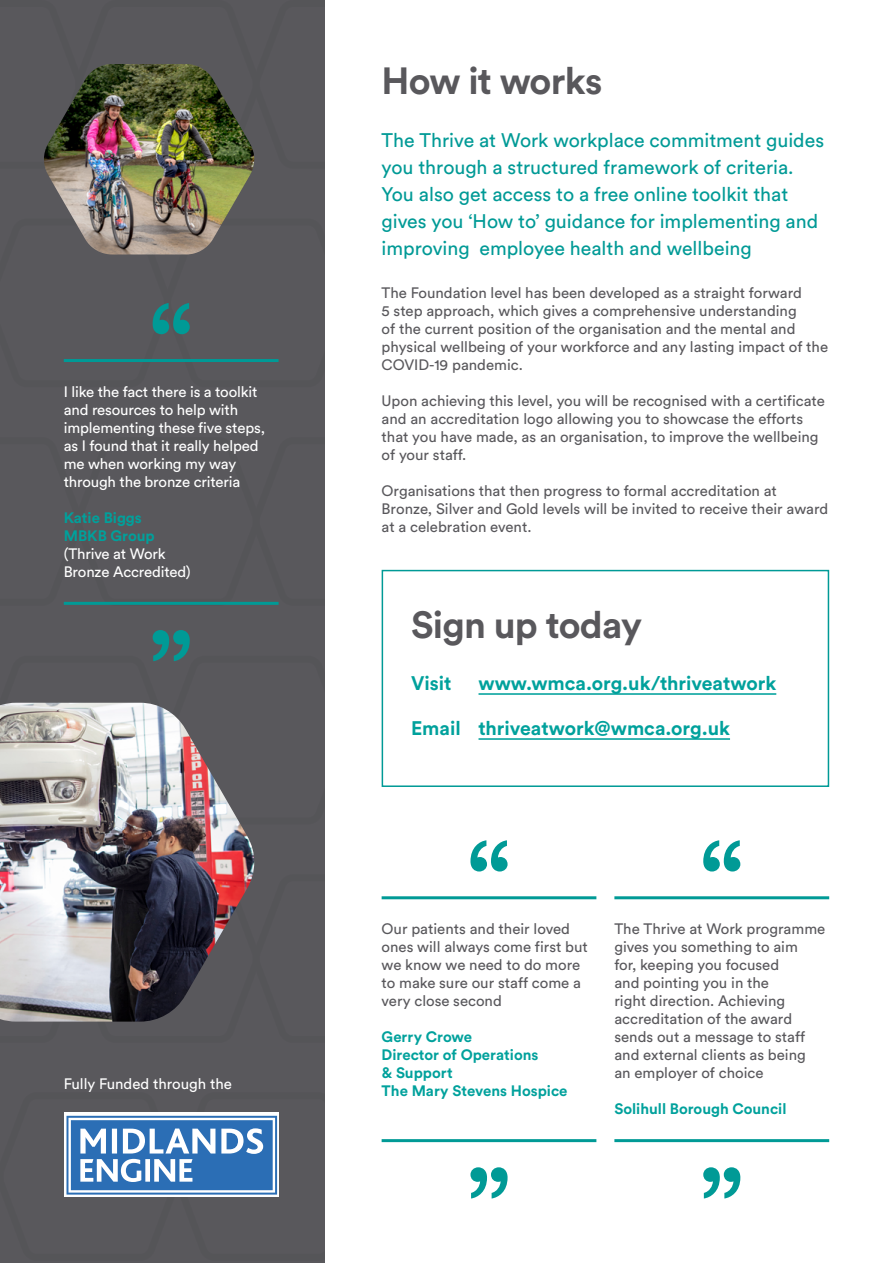
<style>
.page{position:relative;width:893px;height:1263px;background:#fff}
.page>*{position:absolute;margin:0;border:0;box-sizing:border-box;transform-origin:0 0}
.t1{font:120px "WMCA Circular";color:#009a96}
.h2_-_Subheader{font:700 37.5px "WMCA Circular";letter-spacing:-.02em;color:#59585c}
.P_-_Lead_copy{font:19.5px/27px "WMCA Circular";color:#009a96}
.P_-_Body_copy{font:700 19.5px "WMCA Circular";color:#00a19c}
.P_-_Body_copy-2{font:15px/18px "WMCA Circular";color:#59585c}
.P_-_Body_copy-3{font:15px/18px "WMCA Circular";letter-spacing:-.01em;color:#fff}
.P_-_Body_copy-4{font:700 15px/18px "WMCA Circular";color:#00a19c}
.Paragraph{font:15px "WMCA Circular";color:#fff}
.s1{font-weight:700;color:#00a19c}
</style>
<div class="page">
<div style="left:0;top:0;width:325px;height:1263px;background:#59585c"></div>
<div style="left:382px;top:570px;width:447px;height:217px;border:2px solid #009a96"></div>
<hr style="left:64px;top:602px;width:215px;height:3px;background:#009a96">
<hr style="left:64px;top:359px;width:215px;height:3px;background:#009a96">
<hr style="left:382px;top:1139px;width:214px;height:3px;background:#009a96">
<hr style="left:382px;top:896px;width:214px;height:3px;background:#009a96">
<hr style="left:614px;top:1139px;width:215px;height:3px;background:#009a96">
<hr style="left:614px;top:896px;width:215px;height:3px;background:#009a96">
<hr style="left:478px;top:693px;width:298px;height:2px;background:#00a19c">
<hr style="left:478px;top:738px;width:252px;height:2px;background:#00a19c">
<svg style="left:64px;top:1112px;width:215px;height:85px;background:#76a1cf"></svg>
<img style="left:44px;top:64px;width:211px;height:190px">
<img style="left:0;top:703px;width:255px;height:318px">
<h1 class="t1" style="left:148px;top:274px;width:48px">“</h1>
<p class="P_-_Body_copy-3" style="left:64px;top:383px;width:203px">I like the fact there is a toolkit and resources to help with implementing these five steps, as I found that it really helped me when working my way through the bronze criteria</p>
<p class="P_-_Body_copy-3" style="left:64px;top:509px;width:128px"><span class="s1">Katie Biggs<br>MBKB Group </span>(Thrive at Work<br>Bronze Accredited)</p>
<h1 class="t1" style="left:148px;top:601px;width:48px">”</h1>
<h4 class="Paragraph" style="left:64px;top:1075px;width:170px">Fully Funded through the</h4>
<h2 class="h2_-_Subheader" style="left:382px;top:57px;width:222px">How it works</h2>
<p class="P_-_Lead_copy" style="left:382px;top:126px;width:444px">The Thrive at Work workplace commitment guides you through a structured framework of criteria.<br>You also get access to a free online toolkit that gives you ‘How to’ guidance for implementing and improving employee health and wellbeing</p>
<p class="P_-_Body_copy-2" style="left:382px;top:284px;width:448px">The Foundation level has been developed as a straight forward<br>5 step approach, which gives a comprehensive understanding<br>of the current position of the organisation and the mental and physical wellbeing of your workforce and any lasting impact of the COVID-19 pandemic.</p>
<p class="P_-_Body_copy-2" style="left:382px;top:392px;width:445px">Upon achieving this level, you will be recognised with a certificate and an accreditation logo allowing you to showcase the efforts that you have made, as an organisation, to improve the wellbeing of your staff.</p>
<p class="P_-_Body_copy-2" style="left:382px;top:482px;width:448px">Organisations that then progress to formal accreditation at<br>Bronze, Silver and Gold levels will be invited to receive their award at a celebration event.</p>
<h2 class="h2_-_Subheader" style="left:411px;top:600px;width:233px">Sign up today</h2>
<p class="P_-_Body_copy" style="left:411px;top:671px;width:42px">Visit</p>
<p class="P_-_Body_copy" style="left:478px;top:671px;width:299px">www.wmca.org.uk/thriveatwork</p>
<p class="P_-_Body_copy" style="left:411px;top:716px;width:320px">Email thriveatwork@wmca.org.uk</p>
<h1 class="t1" style="left:466px;top:812px;width:48px">“</h1>
<h1 class="t1" style="left:698px;top:812px;width:48px">“</h1>
<p class="P_-_Body_copy-2" style="left:382px;top:920px;width:208px">Our patients and their loved ones will always come first but we know we need to do more to make sure our staff come a very close second</p>
<p class="P_-_Body_copy-4" style="left:382px;top:1028px;width:187px">Gerry Crowe<br>Director of Operations<br>&amp; Support<br>The Mary Stevens Hospice</p>
<p class="P_-_Body_copy-2" style="left:614px;top:920px;width:212px">The Thrive at Work programme gives you something to aim<br>for, keeping you focused<br>and pointing you in the<br>right direction. Achieving accreditation of the award sends out a message to staff and external clients as being an employer of choice</p>
<p class="P_-_Body_copy-4" style="left:614px;top:1100px;width:174px">Solihull Borough Council</p>
<h1 class="t1" style="left:466px;top:1138px;width:48px">”</h1>
<h1 class="t1" style="left:698px;top:1138px;width:48px">”</h1>
</div>
